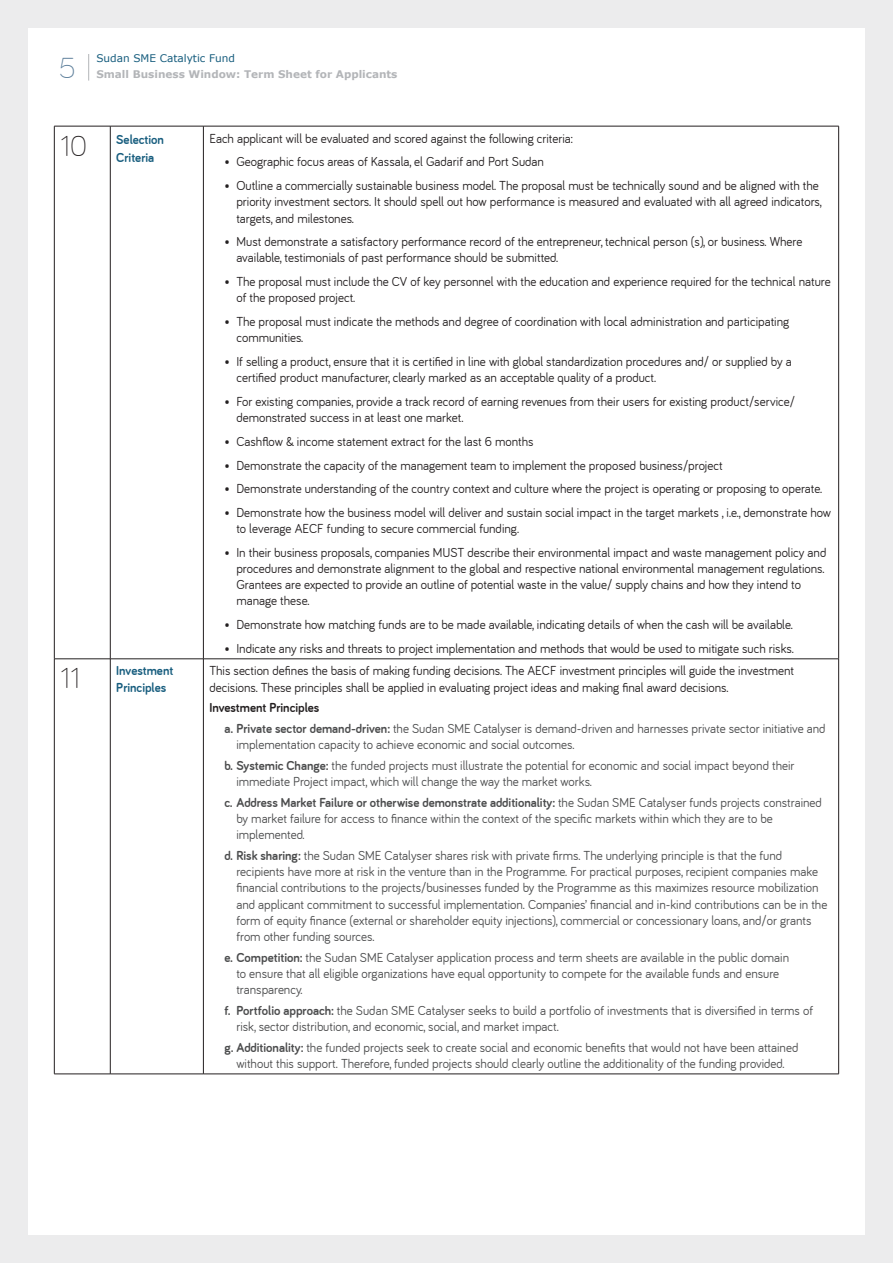
<style>
.page{position:relative;width:893px;height:1263px;background:#fff}
.page>*{position:absolute;margin:0;border:0;box-sizing:border-box;transform-origin:0 0}
.t1{font:300 30px "Bariol";color:#231f20;scale:.95 1}
.t2{font:300 30px "Bariol";color:#5c7e9a}
.t3{font:13.5px/16.2px "Bariol";color:#231f20;scale:.95 1}
.t4{font:13.5px/16.2px "Bariol";color:#4b4c4d;scale:.95 1}
.t5{font:700 13.5px/18px "Bariol";color:#175d7e;scale:.95 1}
.t6{font:700 13.5px "Bariol";color:#231f20;scale:.95 1}
.t7{font:700 10.5px "Verdana";color:#b3b5b8}
.t8{font:10.5px "Verdana";color:#175d7e}
.s1{font-weight:700}
</style>
<div class="page">
<hr style="left:54px;top:126px;width:56px;height:1px;background:#231f20">
<hr style="left:110px;top:126px;width:93px;height:1px;background:#231f20">
<hr style="left:203px;top:126px;width:636px;height:1px;background:#231f20">
<hr style="left:203px;top:126px;width:1px;height:533px;background:#231f20">
<hr style="left:54px;top:658px;width:56px;height:1px;background:#231f20">
<hr style="left:110px;top:658px;width:93px;height:1px;background:#231f20">
<hr style="left:203px;top:658px;width:636px;height:1px;background:#231f20">
<hr style="left:203px;top:659px;width:1px;height:415px;background:#231f20">
<hr style="left:54px;top:1074px;width:56px;height:1px;background:#231f20">
<hr style="left:110px;top:1074px;width:93px;height:1px;background:#231f20">
<hr style="left:203px;top:1074px;width:636px;height:1px;background:#231f20">
<hr style="left:54px;top:126px;width:1px;height:533px;background:#231f20">
<hr style="left:110px;top:126px;width:1px;height:533px;background:#231f20">
<hr style="left:838px;top:126px;width:1px;height:533px;background:#231f20">
<hr style="left:54px;top:659px;width:1px;height:415px;background:#231f20">
<hr style="left:110px;top:659px;width:1px;height:415px;background:#231f20">
<hr style="left:838px;top:659px;width:1px;height:415px;background:#231f20">
<div style="left:0;top:0;width:893px;height:28px;background:#ececed"></div>
<div style="left:0;top:1235px;width:893px;height:28px;background:#ececed"></div>
<div style="left:0;top:0;width:28px;height:1263px;background:#ececed"></div>
<div style="left:865px;top:0;width:28px;height:1263px;background:#ececed"></div>
<svg style="left:88px;top:54px;width:1px;height:27px"></svg>
<p class="t2" style="left:59px;top:51px;width:18px">5</p>
<p class="t8" style="left:96px;top:51px;width:140px">Sudan SME Catalytic Fund</p>
<p class="t7" style="left:96px;top:67px;width:303px">Small Business Window: Term Sheet for Applicants</p>
<p class="t1" style="left:60px;top:129px;width:30px">10</p>
<p class="t5" style="left:116px;top:131px;width:52px">Selection<br>Criteria</p>
<p class="t3" style="left:209px;top:130px;width:384px">Each applicant will be evaluated and scored against the following criteria:</p>
<p class="t3" style="left:224px;top:154px;width:338px">• Geographic focus areas of Kassala, el Gadarif and Port Sudan</p>
<p class="t3" style="left:236px;top:178px;width:618px;text-indent:-12px">• Outline a commercially sustainable business model. The proposal must be technically sound and be aligned with the priority investment sectors. It should spell out how performance is measured and evaluated with all agreed indicators, targets, and milestones.</p>
<p class="t3" style="left:236px;top:234px;width:597px;text-indent:-12px">• Must demonstrate a satisfactory performance record of the entrepreneur, technical person (s), or business. Where available, testimonials of past performance should be submitted.</p>
<p class="t3" style="left:236px;top:274px;width:627px;text-indent:-12px">• The proposal must include the CV of key personnel with the education and experience required for the technical nature of the proposed project.</p>
<p class="t3" style="left:236px;top:313px;width:583px;text-indent:-12px">• The proposal must indicate the methods and degree of coordination with local administration and participating communities.</p>
<p class="t3" style="left:236px;top:353px;width:586px;text-indent:-12px">• If selling a product, ensure that it is certified in line with global standardization procedures and/ or supplied by a certified product manufacturer, clearly marked as an acceptable quality of a product.</p>
<p class="t3" style="left:236px;top:393px;width:589px;text-indent:-12px">• For existing companies, provide a track record of earning revenues from their users for existing product/service/ demonstrated success in at least one market.</p>
<p class="t3" style="left:224px;top:433px;width:327px">• Cashflow &amp; income statement extract for the last 6 months</p>
<p class="t3" style="left:224px;top:457px;width:526px">• Demonstrate the capacity of the management team to implement the proposed business/project</p>
<p class="t3" style="left:224px;top:481px;width:631px">• Demonstrate understanding of the country context and culture where the project is operating or proposing to operate.</p>
<p class="t3" style="left:236px;top:504px;width:627px;text-indent:-12px">• Demonstrate how the business model will deliver and sustain social impact in the target markets , i.e., demonstrate how to leverage AECF funding to secure commercial funding.</p>
<p class="t3" style="left:236px;top:544px;width:623px;text-indent:-12px">• In their business proposals, companies MUST describe their environmental impact and waste management policy and procedures and demonstrate alignment to the global and respective national environmental management regulations.<br>Grantees are expected to provide an outline of potential waste in the value/ supply chains and how they intend to manage these.</p>
<p class="t3" style="left:224px;top:616px;width:600px">• Demonstrate how matching funds are to be made available, indicating details of when the cash will be available.</p>
<p class="t3" style="left:224px;top:640px;width:601px">• Indicate any risks and threats to project implementation and methods that would be used to mitigate such risks.</p>
<p class="t1" style="left:60px;top:661px;width:23px">11</p>
<p class="t5" style="left:116px;top:663px;width:62px;line-height:16.2px">Investment<br>Principles</p>
<p class="t3" style="left:209px;top:663px;width:617px">This section defines the basis of making funding decisions. The AECF investment principles will guide the investment decisions. These principles shall be applied in evaluating project ideas and making final award decisions.</p>
<p class="t6" style="left:209px;top:700px;width:117px">Investment Principles</p>
<p class="t4" style="left:236px;top:720px;width:622px;text-indent:-12px"><span class="s1">a. Private sector demand-driven:</span> the Sudan SME Catalyser is demand-driven and harnesses private sector initiative and implementation capacity to achieve economic and social outcomes.</p>
<p class="t4" style="left:236px;top:757px;width:589px;text-indent:-12px"><span class="s1">b. Systemic Change:</span> the funded projects must illustrate the potential for economic and social impact beyond their immediate Project impact, which will change the way the market works.</p>
<p class="t4" style="left:236px;top:794px;width:618px;text-indent:-12px"><span class="s1">c. Address Market Failure or otherwise demonstrate additionality:</span> the Sudan SME Catalyser funds projects constrained by market failure for access to finance within the context of the specific markets within which they are to be implemented.</p>
<p class="t4" style="left:236px;top:847px;width:623px;text-indent:-12px"><span class="s1">d. Risk sharing:</span> the Sudan SME Catalyser shares risk with private firms. The underlying principle is that the fund recipients have more at risk in the venture than in the Programme. For practical purposes, recipient companies make financial contributions to the projects/businesses funded by the Programme as this maximizes resource mobilization and applicant commitment to successful implementation. Companies’ financial and in-kind contributions can be in the form of equity finance (external or shareholder equity injections), commercial or concessionary loans, and/or grants from other funding sources.</p>
<p class="t4" style="left:236px;top:949px;width:583px;text-indent:-12px"><span class="s1">e. Competition:</span> the Sudan SME Catalyser application process and term sheets are available in the public domain to ensure that all eligible organizations have equal opportunity to compete for the available funds and ensure transparency.</p>
<p class="t4" style="left:236px;top:1002px;width:609px;text-indent:-12px"><span class="s1">f. Portfolio approach:</span> the Sudan SME Catalyser seeks to build a portfolio of investments that is diversified in terms of risk, sector distribution, and economic, social, and market impact.</p>
<p class="t4" style="left:224px;top:1039px;width:606px;text-align:center"><span class="s1">g. Additionality:</span> the funded projects seek to create social and economic benefits that would not have been attained without this support. Therefore, funded projects should clearly outline the additionality of the funding provided.</p>
</div>
